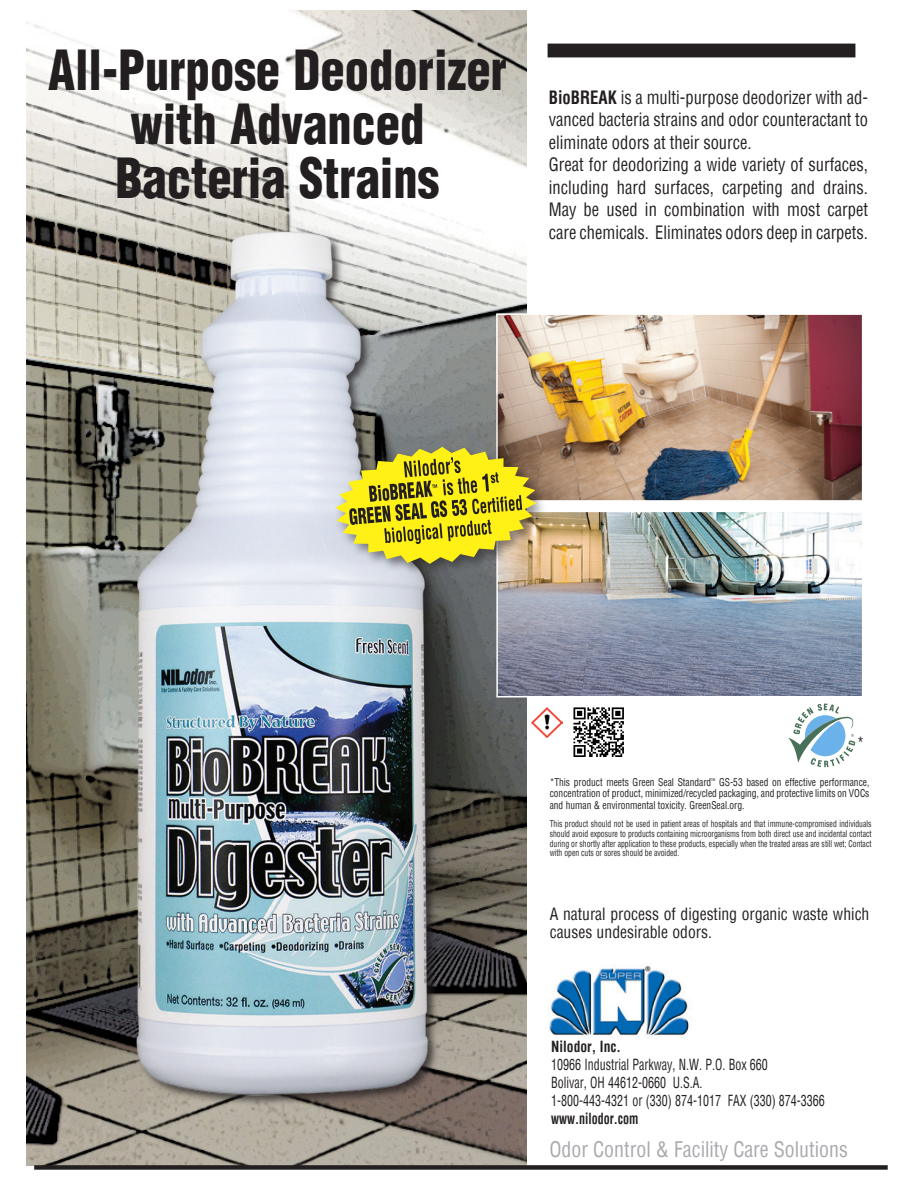
<style>
.page{position:relative;width:918px;height:1188px;background:#fff}
.page>*{position:absolute;margin:0;border:0;box-sizing:border-box;transform-origin:0 0}
.t1{font:900 condensed 54px/54px "Helvetica";color:#231f20;text-align:center;scale:.9 1}
.t2{font:condensed 21px "Helvetica";color:#a8a9ad;scale:.95 1}
.t3{font:condensed 18px/22.5px "Helvetica";color:#231f20;scale:.92 1}
.t4{font:condensed 18px "Helvetica";color:#231f20;scale:.83 1}
.t5{font:condensed 16.5px/18px "Helvetica";color:#231f20;scale:.95 1}
.t6{font:condensed 15px/18px "Helvetica";color:#231f20;scale:.8 1}
.t7{font:700 condensed 15px "Helvetica";color:#231f20;scale:.8 1}
.t8{font:700 condensed 15px "Helvetica";color:#231f20;scale:.9 1}
.t9{font:condensed 10.5px/11.2px "Helvetica";color:#231f20;text-align:justify;scale:.9 1}
.t10{font:condensed 9px/9.8px "Helvetica";color:#231f20;text-align:justify;scale:.85 1}
.s1{font-weight:700}
</style>
<div class="page">
<img style="left:27px;top:11px;width:499px;height:1154px">
<div style="left:548px;top:44px;width:307px;height:13px;background:#231f20"></div>
<div style="left:34px;top:1165px;width:854px;height:5px;background:#231f20"></div>
<img style="left:499px;top:514px;width:361px;height:181px">
<div style="left:496px;top:511px;width:367px;height:187px;border:2px solid #fff"></div>
<svg style="left:788px;top:704px;width:67px;height:63px"></svg>
<img style="left:573px;top:707px;width:51px;height:50px">
<img style="left:499px;top:316px;width:361px;height:183px">
<div style="left:496px;top:313px;width:367px;height:189px;border:2px solid #fff"></div>
<img style="left:549px;top:966px;width:140px;height:72px">
<img style="left:531px;top:707px;width:31px;height:31px">
<img style="left:112px;top:220px;width:346px;height:892px">
<div style="left:333px;top:444px;width:216px;height:132px;background:#231f20;opacity:.5"></div>
<svg style="left:335px;top:447px;width:202px;height:117px;background:#c1b63c"></svg>
<h1 class="t1" style="left:48px;top:42px;width:511px">All-Purpose Deodorizer with Advanced<br>Bacteria Strains</h1>
<p class="t3" style="left:549px;top:86px;width:348px"><span class="s1">BioBREAK</span> is a multi-purpose deodorizer with ad&shy;vanced bacteria strains and odor counteractant to eliminate odors at their source.<br>Great for deodorizing a wide variety of surfaces, including hard surfaces, carpeting and drains.<br>May be used in combination with most carpet care chemicals. Eliminates odors deep in carpets.</p>
<h3 class="t4" style="left:857px;top:732px;width:10px">*</h3>
<p class="t9" style="left:550px;top:776px;width:357px">*This product meets Green Seal Standard<sup>™</sup> GS-53 based on effective performance, concentration of product, minimized/recycled packaging, and protective limits on VOCs and human &amp; environmental toxicity. GreenSeal.org.</p>
<p class="t10" style="left:550px;top:819px;width:380px">This product should not be used in patient areas of hospitals and that immune-compromised individuals should avoid exposure to products containing microorganisms from both direct use and incidental contact during or shortly after application to these products, especially when the treated areas are still wet; Contact with open cuts or sores should be avoided.</p>
<h3 class="t5" style="left:550px;top:904px;width:338px">A natural process of digesting organic waste which causes undesirable odors.</h3>
<h3 class="t8" style="left:551px;top:1036px;width:79px">Nilodor, Inc.</h3>
<h3 class="t6" style="left:551px;top:1055px;width:344px">10966 Industrial Parkway, N.W. P.O. Box 660<br>Bolivar, OH 44612-0660 U.S.A.<br>1-800-443-4321 or (330) 874-1017 FAX (330) 874-3366</h3>
<h3 class="t7" style="left:551px;top:1108px;width:111px">www.nilodor.com</h3>
<h2 class="t2" style="left:549px;top:1136px;width:316px">Odor Control &amp; Facility Care Solutions</h2>
</div>
